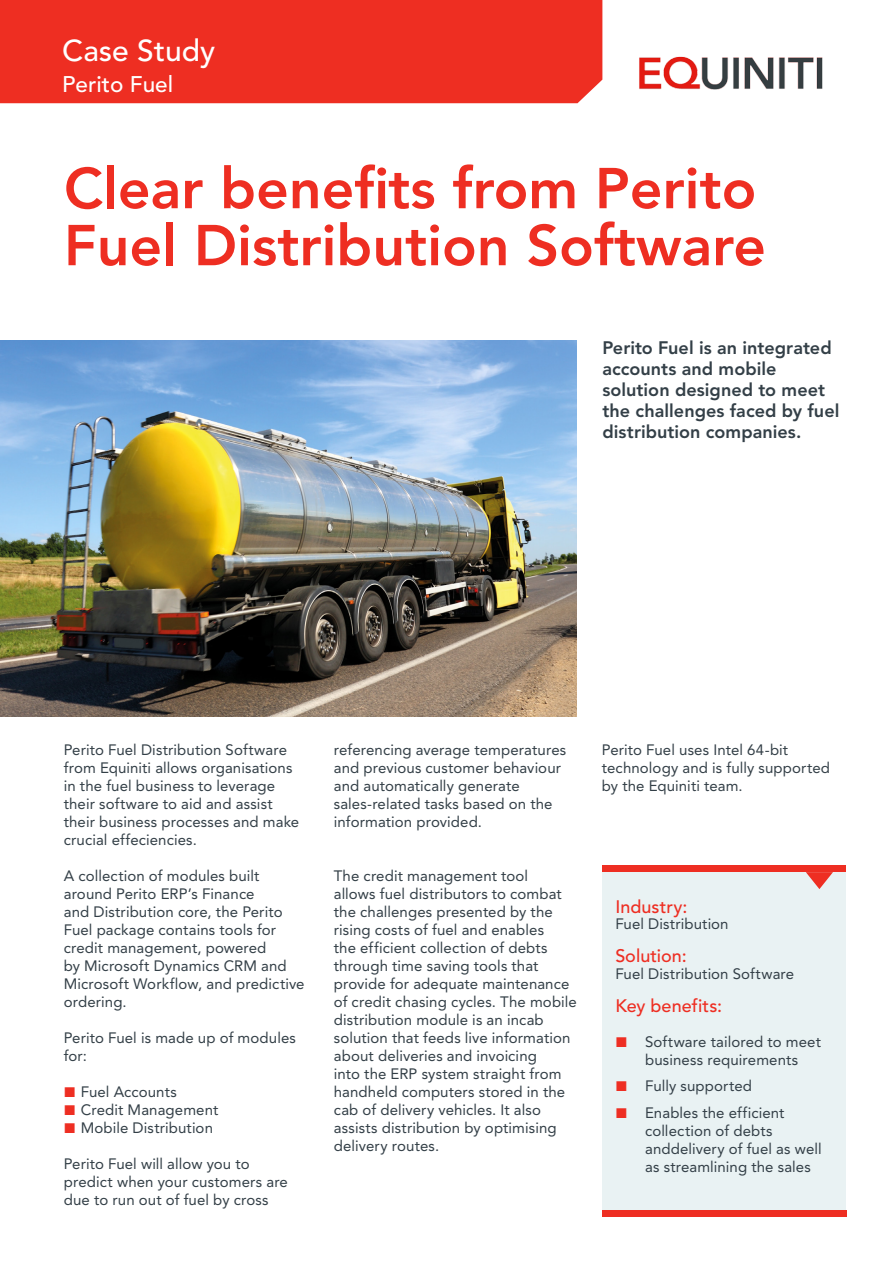
<style>
.page{position:relative;width:893px;height:1263px;background:#fff}
.page>*{position:absolute;margin:0;border:0;box-sizing:border-box;transform-origin:0 0}
.t1{font:800 57px/57px "Avenir LT Std";color:#ee2e22}
.t2{font:500 30px "Avenir LT Std";color:#fff}
.t3{font:500 22.5px "Avenir LT Std";color:#fff}
.t4{font:800 18px/21px "Avenir LT Std";color:#333f47}
.t5{font:500 18px "Avenir LT Std";letter-spacing:.005em;color:#ee2e22}
.t6{font:15px/18px "Avenir LT Std";letter-spacing:.005em;color:#333f47}
</style>
<div class="page">
<div style="left:0;top:0;width:602px;height:103px;background:#ee2e22"></div>
<img style="left:639px;top:56px;width:184px;height:34px">
<div style="left:602px;top:869px;width:244px;height:344px;background:#e9f2f3"></div>
<svg style="left:806px;top:872px;width:27px;height:17px"></svg>
<div style="left:603px;top:1210px;width:244px;height:6px;background:#ee2e22"></div>
<div style="left:602px;top:865px;width:244px;height:7px;background:#ee2e22"></div>
<img style="left:0;top:340px;width:576px;height:377px">
<p class="t2" style="left:62px;top:34px;width:154px">Case Study</p>
<p class="t3" style="left:62px;top:71px;width:112px">Perito Fuel</p>
<p class="t1" style="left:64px;top:160px;width:703px">Clear benefits from Perito<br>Fuel Distribution Software</p>
<p class="t4" style="left:602px;top:337px;width:238px">Perito Fuel is an integrated accounts and mobile solution designed to meet the challenges faced by fuel distribution companies.</p>
<p class="t6" style="left:64px;top:740px;width:237px">Perito Fuel Distribution Software from Equiniti allows organisations in the fuel business to leverage their software to aid and assist their business processes and make crucial effeciencies.</p>
<p class="t6" style="left:64px;top:866px;width:242px">A collection of modules built around Perito ERP’s Finance<br>and Distribution core, the Perito<br>Fuel package contains tools for credit management, powered<br>by Microsoft Dynamics CRM and<br>Microsoft Workflow, and predictive ordering.</p>
<p class="t6" style="left:64px;top:1028px;width:234px">Perito Fuel is made up of modules for:</p>
<p class="t6" style="left:81px;top:1082px;width:98px">Fuel Accounts</p>
<p class="t6" style="left:81px;top:1100px;width:139px">Credit Management</p>
<p class="t6" style="left:81px;top:1118px;width:134px">Mobile Distribution</p>
<p class="t6" style="left:64px;top:1154px;width:226px">Perito Fuel will allow you to predict when your customers are due to run out of fuel by cross</p>
<p class="t6" style="left:334px;top:740px;width:234px">referencing average temperatures and previous customer behaviour and automatically generate sales-related tasks based on the information provided.</p>
<p class="t6" style="left:334px;top:866px;width:245px">The credit management tool<br>allows fuel distributors to combat the challenges presented by the rising costs of fuel and enables<br>the efficient collection of debts through time saving tools that provide for adequate maintenance of credit chasing cycles. The mobile distribution module is an incab solution that feeds live information about deliveries and invoicing<br>into the ERP system straight from handheld computers stored in the cab of delivery vehicles. It also assists distribution by optimising delivery routes.</p>
<p class="t6" style="left:602px;top:740px;width:230px">Perito Fuel uses Intel 64-bit technology and is fully supported by the Equiniti team.</p>
<p class="t5" style="left:615px;top:896px;width:74px">Industry:</p>
<p class="t6" style="left:615px;top:915px;width:115px">Fuel Distribution</p>
<p class="t5" style="left:615px;top:946px;width:73px">Solution:</p>
<p class="t6" style="left:615px;top:965px;width:180px">Fuel Distribution Software</p>
<p class="t5" style="left:615px;top:995px;width:108px">Key benefits:</p>
<p class="t6" style="left:645px;top:1032px;width:177px">Software tailored to meet business requirements</p>
<p class="t6" style="left:645px;top:1077px;width:108px">Fully supported</p>
<p class="t6" style="left:645px;top:1103px;width:178px">Enables the efficient collection of debts anddelivery of fuel as well as streamlining the sales</p>
</div>
